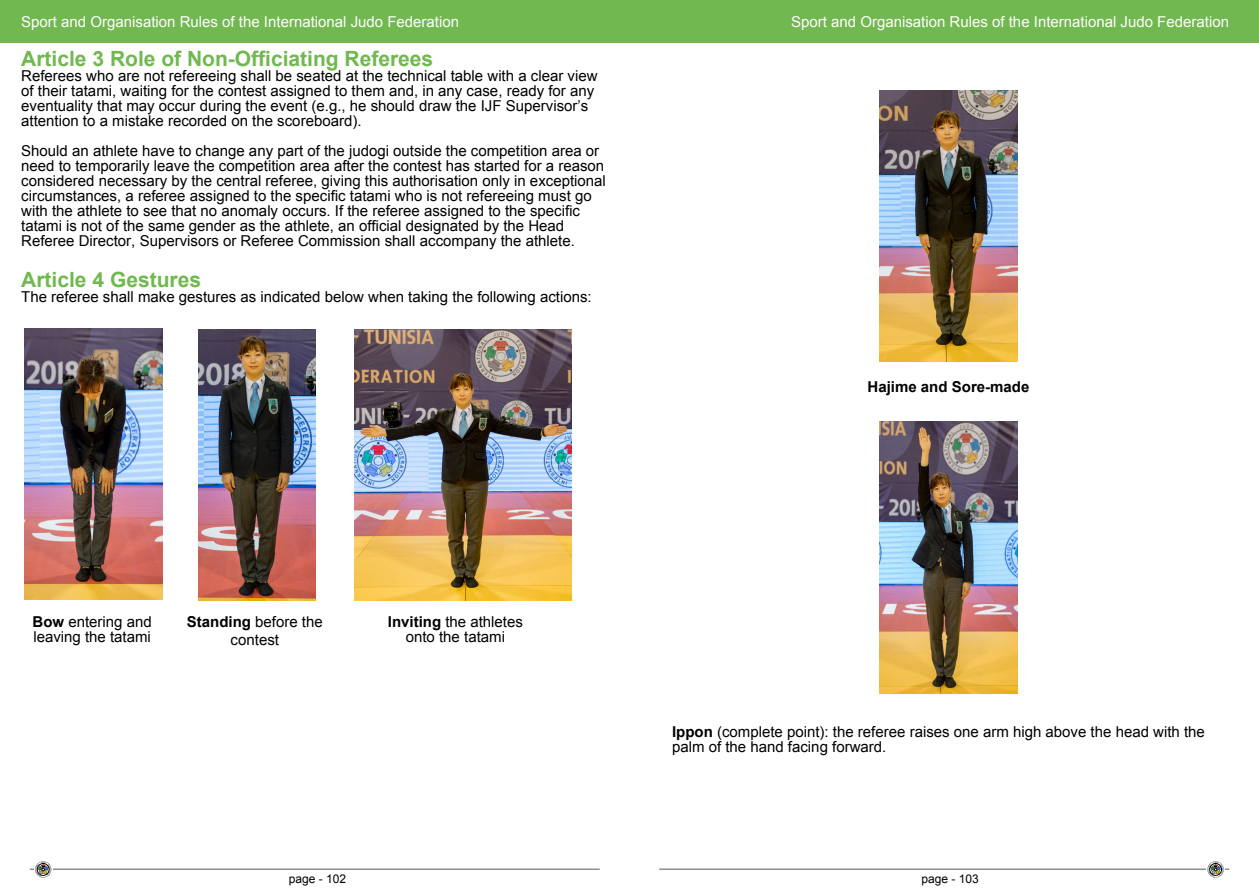
<style>
.page{position:relative;width:1259px;height:893px;background:#fff}
.page>*{position:absolute;margin:0;border:0;box-sizing:border-box;transform-origin:0 0}
.Appendix_heading{font:700 21px "Arial";color:#71b850}
.Body_Text{font:15px/15px "Arial";color:#000}
.t1{font:15px "Arial";color:#fff}
.Body_Text-2{font:700 15px "Arial";color:#000}
.t2{font:12px "Arial";color:#000}
.s1{font-weight:700}
</style>
<div class="page">
<div style="left:0;top:0;width:1259px;height:43px;background:#71b850"></div>
<hr style="left:30px;top:869px;width:570px;height:1px;background:#575756">
<hr style="left:659px;top:869px;width:570px;height:1px;background:#575756">
<svg style="left:35px;top:861px;width:16px;height:16px"></svg>
<svg style="left:1206px;top:866px;width:19px;height:12px"></svg>
<svg style="left:1207px;top:861px;width:16px;height:16px"></svg>
<img style="left:24px;top:329px;width:138px;height:271px">
<img style="left:198px;top:330px;width:118px;height:271px">
<img style="left:354px;top:330px;width:217px;height:271px">
<img style="left:879px;top:91px;width:138px;height:271px">
<img style="left:879px;top:422px;width:138px;height:271px">
<p class="t1" style="left:21px;top:12px;width:439px">Sport and Organisation Rules of the International Judo Federation</p>
<p class="t1" style="left:791px;top:12px;width:439px">Sport and Organisation Rules of the International Judo Federation</p>
<p class="Appendix_heading" style="left:21px;top:45px;width:413px">Article 3 Role of Non-Officiating Referees</p>
<p class="Body_Text" style="left:21px;top:69px;width:578px">Referees who are not refereeing shall be seated at the technical table with a clear view of their tatami, waiting for the contest assigned to them and, in any case, ready for any eventuality that may occur during the event (e.g., he should draw the IJF Supervisor’s attention to a mistake recorded on the scoreboard).</p>
<p class="Body_Text" style="left:21px;top:144px;width:586px">Should an athlete have to change any part of the judogi outside the competition area or need to temporarily leave the competition area after the contest has started for a reason considered necessary by the central referee, giving this authorisation only in exceptional circumstances, a referee assigned to the specific tatami who is not refereeing must go with the athlete to see that no anomaly occurs. If the referee assigned to the specific tatami is not of the same gender as the athlete, an official designated by the Head Referee Director, Supervisors or Referee Commission shall accompany the athlete.</p>
<p class="Appendix_heading" style="left:21px;top:265px;width:181px">Article 4 Gestures</p>
<p class="Body_Text" style="left:21px;top:289px;width:572px">The referee shall make gestures as indicated below when taking the following actions:</p>
<p class="Body_Text-2" style="left:867px;top:377px;width:163px">Hajime and Sore-made</p>
<p class="Body_Text" style="left:33px;top:615px;width:121px"><span class="s1">Bow</span> entering and leaving the tatami</p>
<p class="Body_Text" style="left:187px;top:613px;width:137px;line-height:18px;text-align:center"><span class="s1">Standing</span> before the contest</p>
<p class="Body_Text" style="left:388px;top:615px;width:137px;text-align:center"><span class="s1">Inviting</span> the athletes onto the tatami</p>
<p class="Body_Text" style="left:672px;top:724px;width:534px"><span class="s1">Ippon</span> (complete point): the referee raises one arm high above the head with the palm of the hand facing forward.</p>
<p class="t2" style="left:289px;top:870px;width:59px">page - 102</p>
<p class="t2" style="left:921px;top:870px;width:59px">page - 103</p>
</div>
